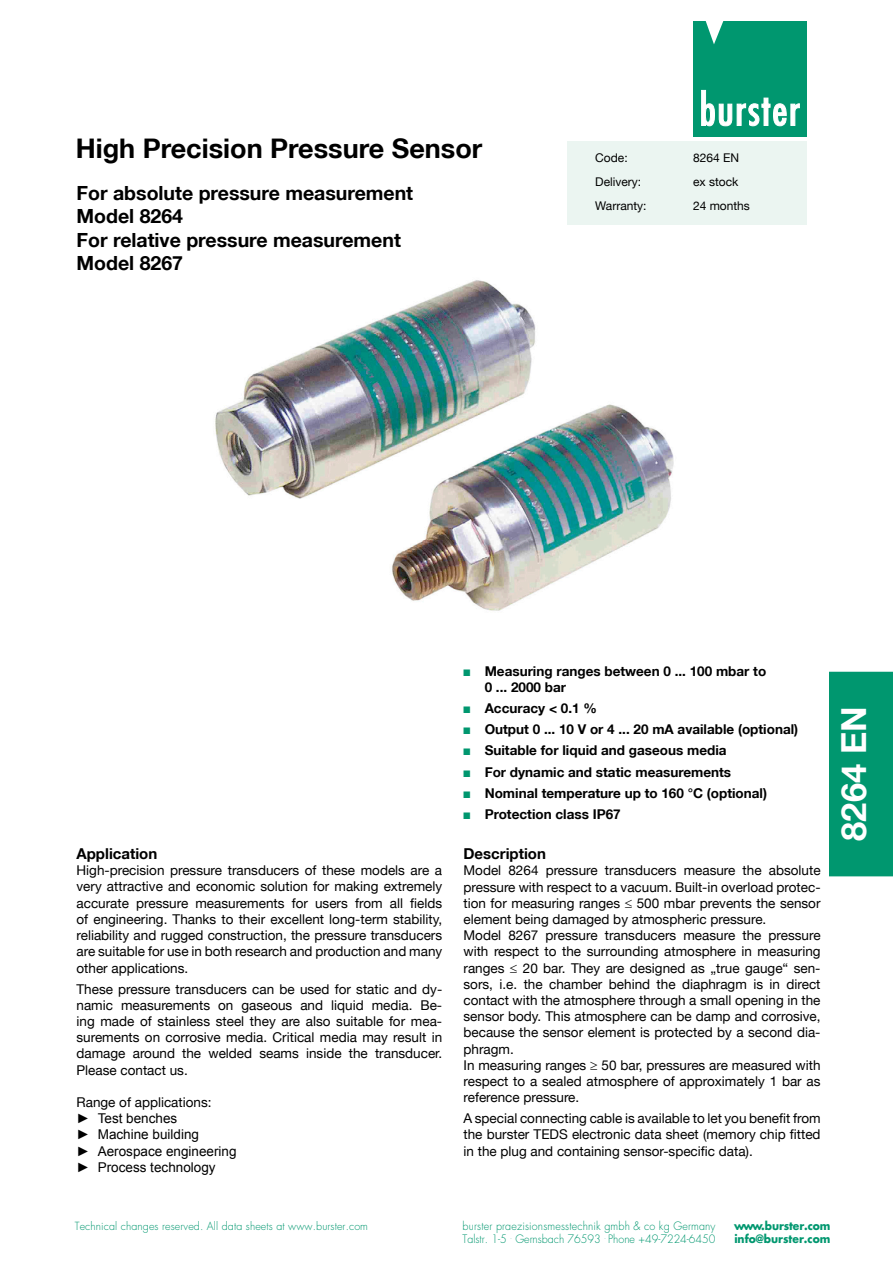
<style>
.page{position:relative;width:893px;height:1263px;background:#fff}
.page>*{position:absolute;margin:0;border:0;box-sizing:border-box;transform-origin:0 0}
.t1{font:700 34.5px "Helvetica Neue LT";color:#fff}
.t2{font:700 27px "Helvetica Neue LT";color:#000}
.t3{font:700 19.5px/23.4px "Helvetica Neue LT";color:#000}
.t4{font:700 15px "Helvetica Neue LT";color:#000}
.t5{font:13.5px/16.2px "Helvetica Neue LT";color:#000;text-align:justify}
.t6{font:700 13.5px/21.1px "Helvetica Neue LT";color:#000}
.t7{font:13.5px/16.2px "Arial";color:#000}
.t8{font:12px "Helvetica Neue LT";color:#000}
.t9{font:300 11.25px "Futura LT";letter-spacing:.015em;color:#00976f;scale:.95 1}
.t10{font:700 11.25px "Futura LT";color:#00976f;scale:.95 1}
.t11{font:300 10.95px "Futura LT";letter-spacing:.01em;color:#00976f}
.s1{font-family:"Monotype Sorts";font-weight:400;font-size:9px;color:#00976f}
</style>
<div class="page">
<img style="left:215px;top:280px;width:459px;height:331px">
<div style="left:567px;top:141px;width:240px;height:84px;background:#ebf5f1"></div>
<div style="left:829px;top:672px;width:64px;height:204px;background:#00976f"></div>
<div style="left:693px;top:21px;width:114px;height:115px;background:#00976f"></div>
<svg style="left:706px;top:21px;width:17px;height:23px"></svg>
<svg style="left:701px;top:90px;width:99px;height:37px"></svg>
<h2 class="t2" style="left:76px;top:132px;width:408px">High Precision Pressure Sensor</h2>
<h3 class="t3" style="left:77px;top:181px;width:338px">For absolute pressure measurement<br>Model 8264<br>For relative pressure measurement<br>Model 8267</h3>
<p class="t8" style="left:595px;top:151px;width:34px">Code:</p>
<p class="t8" style="left:693px;top:151px;width:48px">8264 EN</p>
<p class="t8" style="left:595px;top:175px;width:47px">Delivery:</p>
<p class="t8" style="left:693px;top:175px;width:47px">ex stock</p>
<p class="t8" style="left:595px;top:199px;width:53px">Warranty:</p>
<p class="t8" style="left:693px;top:199px;width:58px">24 months</p>
<p class="t4" style="left:77px;top:844px;width:82px">Application</p>
<p class="t5" style="left:77px;top:862px;width:367px">High-precision pressure transducers of these models are a very attractive and economic solution for making extremely accurate pressure measurements for users from all fields of engineering. Thanks to their excellent long-term stability, reliability and rugged construction, the pressure transducers are suitable for use in both research and production and many other applications.</p>
<p class="t5" style="left:77px;top:980px;width:367px">These pressure transducers can be used for static and dy&shy;namic measurements on gaseous and liquid media. Be&shy;ing made of stainless steel they are also suitable for mea&shy;surements on corrosive media. Critical media may result in damage around the welded seams inside the transducer.<br>Please contact us.</p>
<p class="t5" style="left:77px;top:1094px;width:137px">Range of applications:</p>
<p class="t7" style="left:77px;top:1110px;width:162px">► Test benches<br>► Machine building<br>► Aerospace engineering ► Process technology</p>
<p class="t6" style="left:485px;top:662px;width:283px;line-height:16.4px;text-indent:-21px"><span class="s1">N</span> Measuring ranges between 0 ... 100 mbar to<br>0 ... 2000 bar</p>
<p class="t6" style="left:464px;top:697px;width:336px"><span class="s1">N</span> Accuracy &lt; 0.1 %<br><span class="s1">N</span> Output 0 ... 10 V or 4 ... 20 mA available (optional)<br><span class="s1">N</span> Suitable for liquid and gaseous media<br><span class="s1">N</span> For dynamic and static measurements<br><span class="s1">N</span> Nominal temperature up to 160 °C (optional)<br><span class="s1">N</span> Protection class IP67</p>
<p class="t4" style="left:463px;top:844px;width:84px">Description</p>
<p class="t5" style="left:463px;top:862px;width:359px;text-align:left">Model 8264 pressure transducers measure the absolute pressure with respect to a vacuum. Built-in overload protec&shy;tion for measuring ranges ≤ 500 mbar prevents the sensor element being damaged by atmospheric pressure.<br>Model 8267 pressure transducers measure the pressure with respect to the surrounding atmosphere in measuring ranges ≤ 20 bar. They are designed as „true gauge“ sen&shy;sors, i.e. the chamber behind the diaphragm is in direct contact with the atmosphere through a small opening in the sensor body. This atmosphere can be damp and corrosive, because the sensor element is protected by a second dia&shy;phragm.<br>In measuring ranges ≥ 50 bar, pressures are measured with respect to a sealed atmosphere of approximately 1 bar as reference pressure.</p>
<p class="t5" style="left:463px;top:1110px;width:359px">A special connecting cable is available to let you benefit from the burster TEDS electronic data sheet (memory chip fitted in the plug and containing sensor-specific data).</p>
<h1 class="t1" style="left:833px;top:841px;width:136px;rotate:-90deg">8264 EN</h1>
<p class="t11" style="left:75px;top:1219px;width:295px">Technical changes reserved. All data sheets at www.burster.com</p>
<p class="t9" style="left:463px;top:1219px;width:268px">burster praezisionsmesstechnik gmbh &amp; co kg Germany</p>
<p class="t10" style="left:734px;top:1218px;width:103px">www.burster.com</p>
<p class="t9" style="left:463px;top:1232px;width:268px">Talstr. 1-5 <sup>.</sup> Gernsbach 76593 <sup>.</sup> Phone +49-7224-6450</p>
<p class="t10" style="left:734px;top:1231px;width:103px">info@burster.com</p>
</div>
